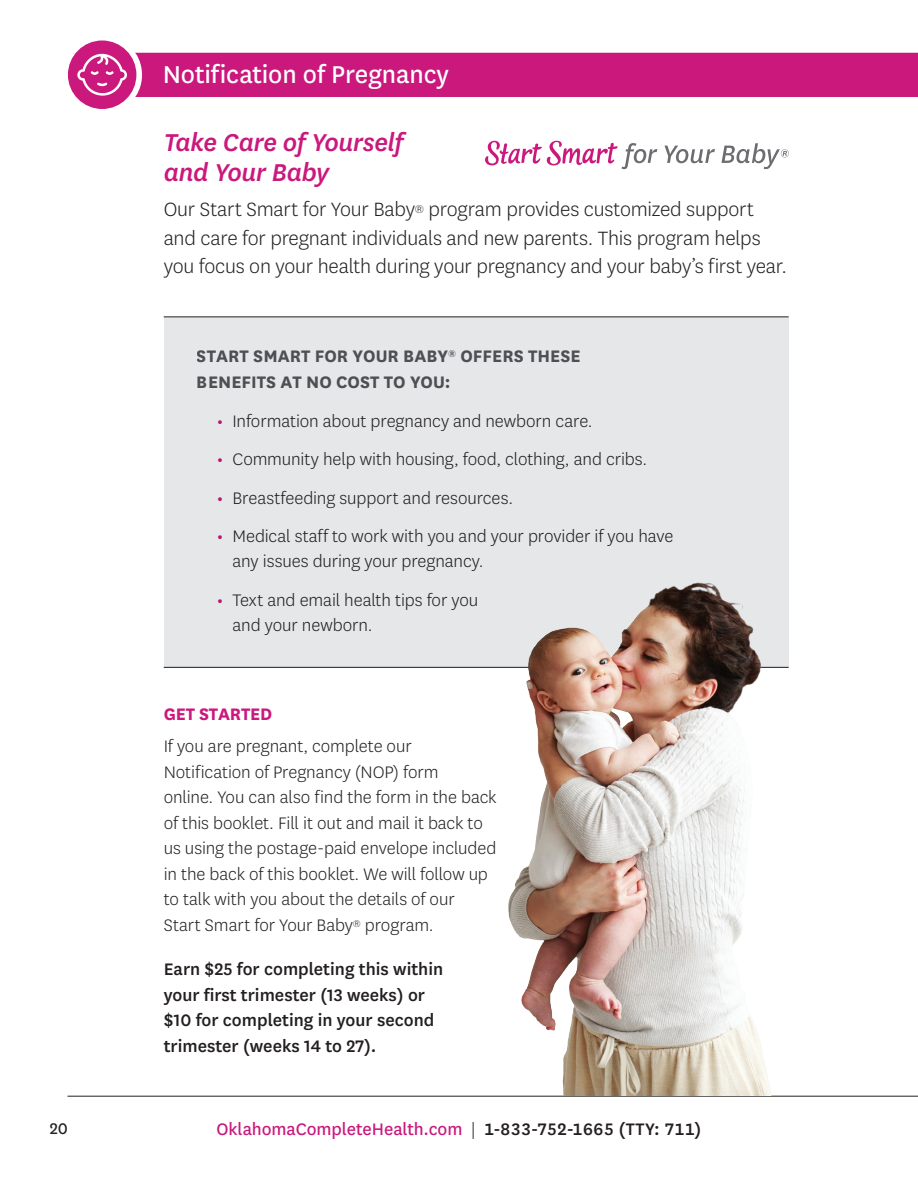
<style>
.page{position:relative;width:918px;height:1188px;background:#fff}
.page>*{position:absolute;margin:0;border:0;box-sizing:border-box;transform-origin:0 0}
.t1{font:italic 500 28.5px/30px "Centene Sans";letter-spacing:-.02em;color:#ca187d}
.t2{font:28.5px "Centene Sans";letter-spacing:-.005em;color:#fff}
.t3{font:300 22.5px/28.5px "Centene Sans";letter-spacing:-.01em;color:#231f20}
.t4{font:300 19.5px/25.5px "Centene Sans";letter-spacing:-.005em;color:#231f20}
.t5{font:500 19.5px/25.5px "Centene Sans";color:#231f20}
.t6{font:700 19.5px/25.7px "Centene Sans";color:#57585a}
.t7{font:19.5px "Centene Sans";letter-spacing:-.005em;color:#ca187d}
.t8{font:700 19.5px "Centene Sans";letter-spacing:-.01em;color:#ca187d}
.t9{font:18px "Centene Sans";color:#231f20}
.s1{font-size:13.05px}
.s2{font-weight:500;color:#ca187d}
.s3{font-weight:300;color:#231f20}
.s4{font-weight:500;color:#231f20}
</style>
<div class="page">
<hr style="left:68px;top:1096px;width:850px;height:1px;background:#231f20">
<div style="left:164px;top:317px;width:625px;height:350px;background:#e6e7e9"></div>
<hr style="left:164px;top:317px;width:625px;height:1px;background:#231f20">
<hr style="left:164px;top:667px;width:625px;height:1px;background:#231f20">
<svg style="left:485px;top:141px;width:172px;height:28px"></svg>
<svg style="left:665px;top:146px;width:50px;height:17px"></svg>
<img style="left:495px;top:582px;width:294px;height:513px">
<div style="left:103px;top:53px;width:815px;height:44px;background:#ca187d"></div>
<div style="left:62px;top:35px;width:80px;height:80px;background:#fff;border-radius:50%"></div>
<div style="left:68px;top:40px;width:68px;height:69px;background:#ca187d;border-radius:50%"></div>
<svg style="left:77px;top:54px;width:50px;height:42px"></svg>
<svg style="left:721px;top:143px;width:68px;height:26px"></svg>
<h1 class="t2" style="left:163px;top:56px;width:288px">Notification of Pregnancy</h1>
<h2 class="t1" style="left:164px;top:126px;width:241px">Take Care of Yourself and Your Baby</h2>
<p class="t3" style="left:164px;top:194px;width:625px">Our Start Smart for Your Baby<span class="s1">®</span> program provides customized support and care for pregnant individuals and new parents. This program helps you focus on your health during your pregnancy and your baby’s first year.</p>
<p class="t6" style="left:197px;top:342px;width:385px">START SMART FOR YOUR BABY<sup>®</sup> OFFERS THESE<br>BENEFITS AT NO COST TO YOU:</p>
<p class="t4" style="left:217px;top:408px;width:377px"><span class="s2">•</span> Information about pregnancy and newborn care.</p>
<p class="t4" style="left:217px;top:446px;width:432px"><span class="s2">•</span> Community help with housing, food, clothing, and cribs.</p>
<p class="t4" style="left:217px;top:484px;width:298px"><span class="s2">•</span> Breastfeeding support and resources.</p>
<p class="t4" style="left:233px;top:523px;width:442px;text-indent:-16px"><span class="s2">•</span> Medical staff to work with you and your provider if you have any issues during your pregnancy.</p>
<p class="t4" style="left:233px;top:587px;width:247px;text-indent:-16px"><span class="s2">•</span> Text and email health tips for you and your newborn.</p>
<h2 class="t8" style="left:164px;top:700px;width:110px">GET STARTED</h2>
<p class="t4" style="left:164px;top:733px;width:334px">If you are pregnant, complete our Notification of Pregnancy (NOP) form<br>online. You can also find the form in the back of this booklet. Fill it out and mail it back to us using the postage-paid envelope included in the back of this booklet. We will follow up to talk with you about the details of our Start Smart for Your Baby<sup>®</sup> program.</p>
<p class="t5" style="left:164px;top:955px;width:281px">Earn $25 for completing this within your first trimester (13 weeks) or $10 for completing in your second trimester (weeks 14 to 27).</p>
<p class="t9" style="left:50px;top:1117px;width:20px">20</p>
<p class="t7" style="left:216px;top:1116px;width:486px">OklahomaCompleteHealth.com <span class="s3">|</span> <span class="s4">1-833-752-1665 (TTY: 711)</span></p>
</div>
